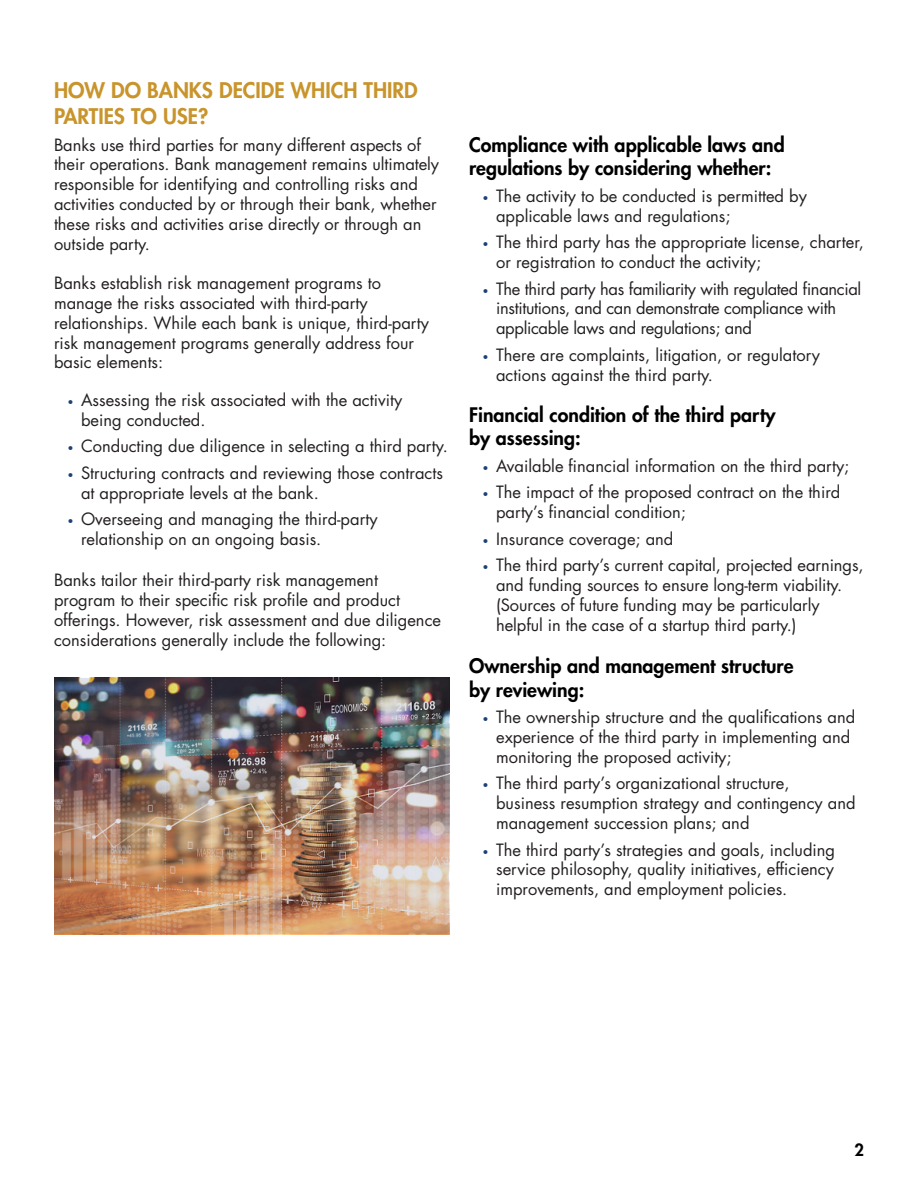
<style>
.page{position:relative;width:918px;height:1188px;background:#fff}
.page>*{position:absolute;margin:0;border:0;box-sizing:border-box;transform-origin:0 0}
.t1{font:800 21px/25.2px "Futura Std";color:#c8942b}
.t2{font:800 19.5px/23.4px "Futura Std";color:#000}
.body{font:16.5px/19.8px "Futura Std";color:#231f20}
.body-2{font:16.5px/19.8px "Futura Std";letter-spacing:-.02em;color:#231f20}
.t3{font:800 16.5px "Futura Std";color:#000}
.s1{font-size:10.5px;color:#1d4177}
</style>
<div class="page">
<img style="left:55px;top:678px;width:394px;height:255px">
<h2 class="t1" style="left:54px;top:78px;width:365px">HOW DO BANKS DECIDE WHICH THIRD<br>PARTIES TO USE?</h2>
<h2 class="body" style="left:54px;top:135px;width:387px">Banks use third parties for many different aspects of their operations. Bank management remains ultimately responsible for identifying and controlling risks and activities conducted by or through their bank, whether these risks and activities arise directly or through an outside party.</h2>
<p class="body" style="left:54px;top:273px;width:376px">Banks establish risk management programs to manage the risks associated with third-party relationships. While each bank is unique, third-party risk management programs generally address four basic elements:</p>
<p class="body" style="left:81px;top:390px;width:323px;text-indent:-14px"><span class="s1">•</span> Assessing the risk associated with the activity being conducted.</p>
<p class="body" style="left:68px;top:437px;width:382px"><span class="s1">•</span> Conducting due diligence in selecting a third party.</p>
<p class="body" style="left:81px;top:463px;width:364px;text-indent:-14px"><span class="s1">•</span> Structuring contracts and reviewing those contracts at appropriate levels at the bank.</p>
<p class="body" style="left:81px;top:509px;width:298px;text-indent:-14px"><span class="s1">•</span> Overseeing and managing the third-party relationship on an ongoing basis.</p>
<p class="body" style="left:54px;top:570px;width:389px">Banks tailor their third-party risk management program to their specific risk profile and product offerings. However, risk assessment and due diligence considerations generally include the following:</p>
<h3 class="t2" style="left:469px;top:133px;width:317px">Compliance with applicable laws and regulations by considering whether:</h3>
<p class="body" style="left:496px;top:186px;width:312px;text-indent:-14px"><span class="s1">•</span> The activity to be conducted is permitted by applicable laws and regulations;</p>
<p class="body" style="left:496px;top:233px;width:369px;text-indent:-14px"><span class="s1">•</span> The third party has the appropriate license, charter, or registration to conduct the activity;</p>
<p class="body-2" style="left:496px;top:279px;width:367px;text-indent:-14px"><span class="s1">•</span> The third party has familiarity with regulated financial institutions, and can demonstrate compliance with applicable laws and regulations; and</p>
<p class="body" style="left:496px;top:345px;width:325px;text-indent:-14px"><span class="s1">•</span> There are complaints, litigation, or regulatory actions against the third party.</p>
<h3 class="t2" style="left:469px;top:403px;width:308px">Financial condition of the third party by assessing:</h3>
<p class="body" style="left:483px;top:456px;width:368px"><span class="s1">•</span> Available financial information on the third party;</p>
<p class="body" style="left:496px;top:483px;width:346px;text-indent:-14px"><span class="s1">•</span> The impact of the proposed contract on the third party’s financial condition;</p>
<p class="body" style="left:483px;top:529px;width:192px"><span class="s1">•</span> Insurance coverage; and</p>
<p class="body" style="left:496px;top:555px;width:369px;text-indent:-14px"><span class="s1">•</span> The third party’s current capital, projected earnings, and funding sources to ensure long-term viability. (Sources of future funding may be particularly helpful in the case of a startup third party.)</p>
<h3 class="t2" style="left:469px;top:654px;width:326px">Ownership and management structure by reviewing:</h3>
<p class="body" style="left:496px;top:708px;width:361px;text-indent:-14px"><span class="s1">•</span> The ownership structure and the qualifications and experience of the third party in implementing and monitoring the proposed activity;</p>
<p class="body" style="left:496px;top:774px;width:361px;text-indent:-14px"><span class="s1">•</span> The third party’s organizational structure,<br>business resumption strategy and contingency and management succession plans; and</p>
<p class="body" style="left:496px;top:840px;width:341px;text-align:justify;text-indent:-14px"><span class="s1">•</span> The third party’s strategies and goals, including service philosophy, quality initiatives, efficiency improvements, and employment policies.</p>
<p class="t3" style="left:854px;top:1140px;width:11px">2</p>
</div>
